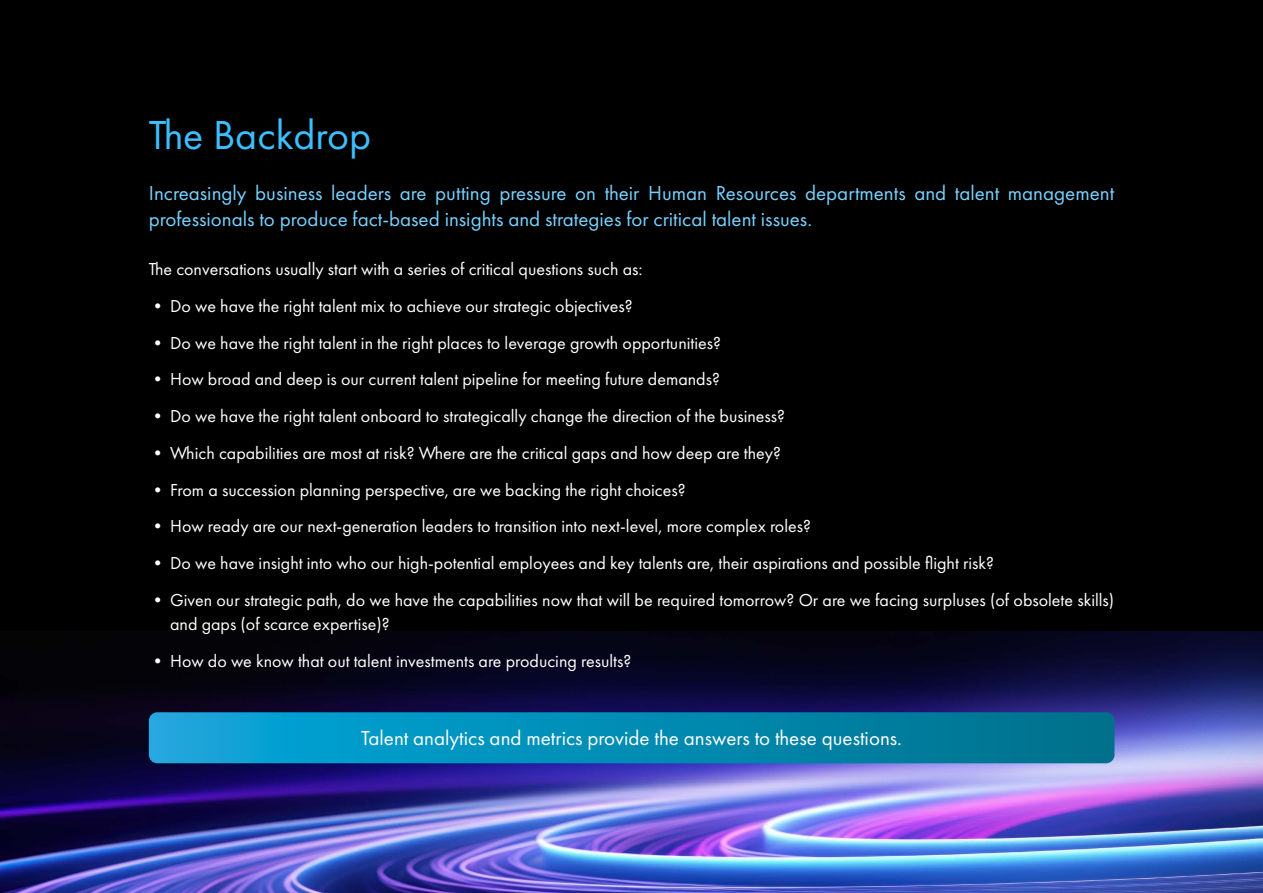
<style>
.page{position:relative;width:1263px;height:893px;background:#000}
.page>*{position:absolute;margin:0;border:0;box-sizing:border-box;transform-origin:0 0}
.t1{font:42px "Futura PT";color:#3cbfff}
.t2{font:21px/25.5px "Futura PT";color:#77d2ff}
.t3{font:21px "Futura PT";color:#fff}
.t4{font:18px/24px "Futura PT";color:#fff}
</style>
<div class="page">
<img style="left:0;top:631px;width:1263px;height:262px">
<svg style="left:149px;top:712px;width:965px;height:51px;background:#038bb3"></svg>
<h1 class="t1" style="left:149px;top:110px;width:224px">The Backdrop</h1>
<p class="t2" style="left:149px;top:180px;width:967px">Increasingly business leaders are putting pressure on their Human Resources departments and talent management professionals to produce fact-based insights and strategies for critical talent issues.</p>
<p class="t4" style="left:149px;top:257px;width:495px">The conversations usually start with a series of critical questions such as:</p>
<p class="t4" style="left:149px;top:294px;width:485px">• Do we have the right talent mix to achieve our strategic objectives?</p>
<p class="t4" style="left:149px;top:330px;width:574px">• Do we have the right talent in the right places to leverage growth opportunities?</p>
<p class="t4" style="left:149px;top:367px;width:573px">• How broad and deep is our current talent pipeline for meeting future demands?</p>
<p class="t4" style="left:149px;top:404px;width:638px">• Do we have the right talent onboard to strategically change the direction of the business?</p>
<p class="t4" style="left:149px;top:441px;width:633px">• Which capabilities are most at risk? Where are the critical gaps and how deep are they?</p>
<p class="t4" style="left:149px;top:477px;width:538px">• From a succession planning perspective, are we backing the right choices?</p>
<p class="t4" style="left:149px;top:514px;width:664px">• How ready are our next-generation leaders to transition into next-level, more complex roles?</p>
<p class="t4" style="left:149px;top:551px;width:847px">• Do we have insight into who our high-potential employees and key talents are, their aspirations and possible flight risk?</p>
<p class="t4" style="left:170px;top:588px;width:946px;text-indent:-21px">• Given our strategic path, do we have the capabilities now that will be required tomorrow? Or are we facing surpluses (of obsolete skills) and gaps (of scarce expertise)?</p>
<p class="t4" style="left:149px;top:648px;width:484px">• How do we know that out talent investments are producing results?</p>
<p class="t3" style="left:361px;top:725px;width:542px">Talent analytics and metrics provide the answers to these questions.</p>
</div>
